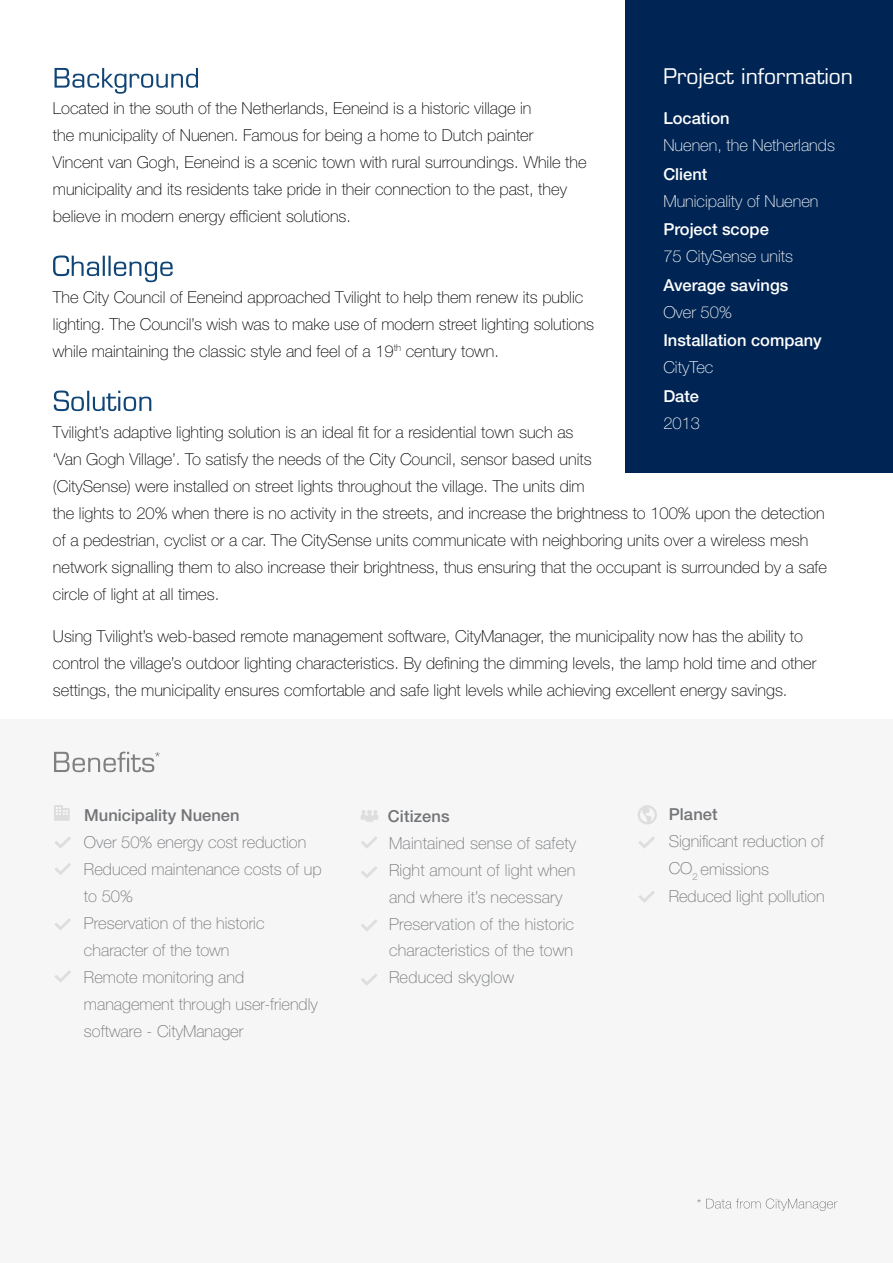
<style>
.page{position:relative;width:893px;height:1263px;background:#fff}
.page>*{position:absolute;margin:0;border:0;box-sizing:border-box;transform-origin:0 0}
.t1{font:21px "Eurostile LT Std";color:#fff}
.t2{font:100 16.5px/27px "Helvetica Neue LT Std";color:#000}
.t3{font:100 16.5px/27px "Helvetica Neue LT Std";color:#727477}
.t4{font:100 16.5px "Helvetica Neue LT Std";color:#fff}
.t5{font:500 16.5px "Helvetica Neue LT Std";color:#fff}
.t6{font:500 16.5px "Helvetica Neue LT Std";color:#727477}
</style>
<div class="page">
<div style="left:625px;top:0;width:268px;height:473px;background:#002554"></div>
<div style="left:0;top:720px;width:893px;height:543px;background:#f6f6f6"></div>
<svg style="left:697px;top:1198px;width:140px;height:13px"></svg>
<svg style="left:55px;top:837px;width:16px;height:11px"></svg>
<svg style="left:361px;top:836px;width:16px;height:12px"></svg>
<svg style="left:638px;top:837px;width:17px;height:11px"></svg>
<svg style="left:638px;top:891px;width:17px;height:12px"></svg>
<svg style="left:361px;top:866px;width:16px;height:12px"></svg>
<svg style="left:361px;top:919px;width:16px;height:12px"></svg>
<svg style="left:361px;top:974px;width:16px;height:11px"></svg>
<svg style="left:55px;top:863px;width:16px;height:12px"></svg>
<svg style="left:55px;top:918px;width:16px;height:12px"></svg>
<svg style="left:55px;top:971px;width:16px;height:11px"></svg>
<svg style="left:638px;top:805px;width:19px;height:19px"></svg>
<svg style="left:54px;top:805px;width:16px;height:16px"></svg>
<svg style="left:361px;top:810px;width:17px;height:12px"></svg>
<svg style="left:53px;top:390px;width:98px;height:21px"></svg>
<svg style="left:53px;top:255px;width:120px;height:27px"></svg>
<svg style="left:55px;top:68px;width:143px;height:26px"></svg>
<svg style="left:54px;top:752px;width:106px;height:20px"></svg>
<p class="t1" style="left:663px;top:63px;width:191px">Project information</p>
<p class="t5" style="left:663px;top:108px;width:68px">Location</p>
<p class="t4" style="left:663px;top:136px;width:173px">Nuenen, the Netherlands</p>
<p class="t5" style="left:663px;top:164px;width:46px">Client</p>
<p class="t4" style="left:663px;top:191px;width:157px">Municipality of Nuenen</p>
<p class="t5" style="left:663px;top:219px;width:107px">Project scope</p>
<p class="t4" style="left:663px;top:247px;width:131px">75 CitySense units</p>
<p class="t5" style="left:663px;top:275px;width:127px">Average savings</p>
<p class="t4" style="left:663px;top:302px;width:70px">Over 50%</p>
<p class="t5" style="left:663px;top:330px;width:160px">Installation company</p>
<p class="t4" style="left:663px;top:358px;width:52px">CityTec</p>
<p class="t5" style="left:663px;top:386px;width:37px">Date</p>
<p class="t4" style="left:663px;top:413px;width:38px">2013</p>
<p class="t2" style="left:53px;top:94px;width:535px">Located in the south of the Netherlands, Eeneind is a historic village in<br>the municipality of Nuenen. Famous for being a home to Dutch painter Vincent van Gogh, Eeneind is a scenic town with rural surroundings. While the municipality and its residents take pride in their connection to the past, they believe in modern energy efficient solutions.</p>
<p class="t2" style="left:53px;top:283px;width:543px">The City Council of Eeneind approached Tvilight to help them renew its public lighting. The Council’s wish was to make use of modern street lighting solutions while maintaining the classic style and feel of a 19<sup>th</sup> century town.</p>
<p class="t2" style="left:53px;top:418px;width:776px">Tvilight’s adaptive lighting solution is an ideal fit for a residential town such as<br>‘Van Gogh Village’. To satisfy the needs of the City Council, sensor based units<br>(CitySense) were installed on street lights throughout the village. The units dim<br>the lights to 20% when there is no activity in the streets, and increase the brightness to 100% upon the detection of a pedestrian, cyclist or a car. The CitySense units communicate with neighboring units over a wireless mesh network signalling them to also increase their brightness, thus ensuring that the occupant is surrounded by a safe circle of light at all times.</p>
<p class="t2" style="left:53px;top:622px;width:765px">Using Tvilight’s web-based remote management software, CityManager, the municipality now has the ability to control the village’s outdoor lighting characteristics. By defining the dimming levels, the lamp hold time and other settings, the municipality ensures comfortable and safe light levels while achieving excellent energy savings.</p>
<p class="t6" style="left:84px;top:805px;width:157px">Municipality Nuenen</p>
<p class="t3" style="left:84px;top:828px;width:239px">Over 50% energy cost reduction<br>Reduced maintenance costs of up to 50%<br>Preservation of the historic character of the town<br>Remote monitoring and management through user-friendly software - CityManager</p>
<p class="t6" style="left:388px;top:806px;width:63px">Citizens</p>
<p class="t3" style="left:389px;top:829px;width:189px">Maintained sense of safety<br>Right amount of light when and where it’s necessary<br>Preservation of the historic characteristics of the town<br>Reduced skyglow</p>
<p class="t6" style="left:669px;top:805px;width:51px">Planet</p>
<p class="t3" style="left:669px;top:828px;width:158px">Significant reduction of<br>CO<sub>2</sub> emissions<br>Reduced light pollution</p>
</div>
